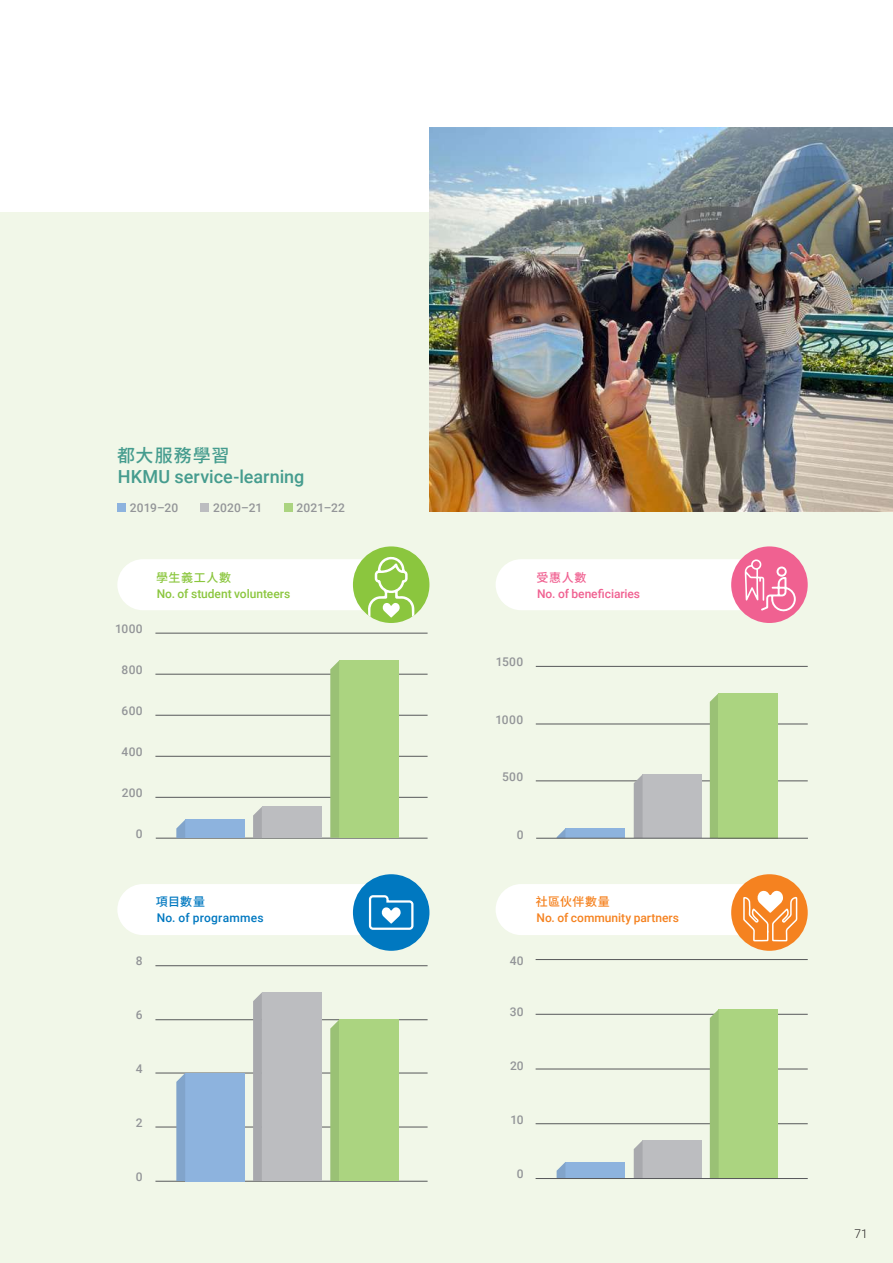
<style>
.page{position:relative;width:893px;height:1263px;background:#fff}
.page>*{position:absolute;margin:0;border:0;box-sizing:border-box;transform-origin:0 0}
.t1{font:500 18px "Roboto";color:#459c8e}
.t2{font:500 18px "Noto Sans HK";letter-spacing:.055em;color:#459c8e}
.t3{font:500 12px "Roboto";letter-spacing:.02em;color:#939598}
.t4{font:500 12px "Roboto";color:#8bc63e}
.t5{font:500 12px "Roboto";color:#f58220}
.t6{font:500 12px "Roboto";letter-spacing:-.005em;color:#f06191}
.t7{font:500 12px "Roboto";letter-spacing:.02em;color:#0078c0}
.t8{font:500 12px "Noto Sans HK";letter-spacing:.055em;color:#8bc63e}
.t9{font:500 12px "Noto Sans HK";letter-spacing:.035em;color:#f58220}
.t10{font:500 12px "Noto Sans HK";color:#0078c0}
.t11{font:500 12px "Noto Sans HK";color:#f06191}
.t12{font:300 12px "Roboto";color:#231f20}
</style>
<div class="page">
<div style="left:0;top:213px;width:893px;height:1050px;background:#f1f7e8"></div>
<img style="left:429px;top:128px;width:464px;height:384px">
<hr style="left:155px;top:965px;width:273px;height:1px;background:#57585a">
<hr style="left:155px;top:1019px;width:273px;height:1px;background:#57585a">
<hr style="left:155px;top:1073px;width:273px;height:1px;background:#57585a">
<hr style="left:155px;top:1127px;width:273px;height:1px;background:#57585a">
<hr style="left:536px;top:959px;width:272px;height:1px;background:#57585a">
<hr style="left:536px;top:1014px;width:272px;height:1px;background:#57585a">
<hr style="left:536px;top:1069px;width:272px;height:1px;background:#57585a">
<hr style="left:536px;top:1123px;width:272px;height:1px;background:#57585a">
<div style="left:565px;top:1162px;width:60px;height:16px;background:#8db3de"></div>
<div style="left:643px;top:1140px;width:59px;height:38px;background:#bcbdc0"></div>
<div style="left:719px;top:1009px;width:59px;height:169px;background:#abd480"></div>
<div style="left:710px;top:1009px;width:9px;height:169px;background:#9ac175"></div>
<svg style="left:634px;top:1140px;width:9px;height:38px"></svg>
<svg style="left:557px;top:1162px;width:8px;height:16px"></svg>
<hr style="left:155px;top:1181px;width:273px;height:1px;background:#57585a">
<svg style="left:330px;top:1020px;width:9px;height:161px"></svg>
<div style="left:185px;top:1073px;width:60px;height:108px;background:#8db3de"></div>
<div style="left:262px;top:992px;width:59px;height:189px;background:#bcbdc0"></div>
<div style="left:339px;top:1020px;width:60px;height:161px;background:#abd480"></div>
<div style="left:253px;top:992px;width:9px;height:189px;background:#a8a9ad"></div>
<svg style="left:176px;top:1073px;width:9px;height:108px"></svg>
<hr style="left:155px;top:633px;width:273px;height:1px;background:#57585a">
<hr style="left:155px;top:674px;width:273px;height:1px;background:#57585a">
<hr style="left:155px;top:715px;width:273px;height:1px;background:#57585a">
<hr style="left:155px;top:756px;width:273px;height:1px;background:#57585a">
<hr style="left:155px;top:797px;width:273px;height:1px;background:#57585a">
<hr style="left:536px;top:666px;width:272px;height:1px;background:#57585a">
<hr style="left:156px;top:838px;width:272px;height:1px;background:#57585a">
<div style="left:185px;top:820px;width:60px;height:18px;background:#8db3de"></div>
<div style="left:262px;top:807px;width:59px;height:31px;background:#bcbdc0"></div>
<div style="left:339px;top:660px;width:60px;height:178px;background:#abd480"></div>
<svg style="left:330px;top:661px;width:9px;height:177px;background:#9ec37b"></svg>
<svg style="left:253px;top:807px;width:9px;height:31px"></svg>
<svg style="left:176px;top:820px;width:9px;height:18px"></svg>
<hr style="left:536px;top:1178px;width:272px;height:1px;background:#57585a">
<div style="left:117px;top:503px;width:9px;height:8px;background:#8db3de"></div>
<div style="left:201px;top:503px;width:8px;height:9px;background:#bcbdc0"></div>
<div style="left:284px;top:503px;width:8px;height:9px;background:#abd480"></div>
<div style="left:353px;top:874px;width:76px;height:77px;background:#0078c0;border-radius:50%"></div>
<div style="left:731px;top:546px;width:77px;height:77px;background:#f06191;border-radius:50%"></div>
<div style="left:731px;top:874px;width:77px;height:77px;background:#f58220;border-radius:50%"></div>
<svg style="left:496px;top:559px;width:312px;height:54px"></svg>
<svg style="left:117px;top:884px;width:312px;height:51px"></svg>
<div style="left:353px;top:546px;width:76px;height:77px;background:#8bc63e;border-radius:50%"></div>
<svg style="left:117px;top:554px;width:312px;height:69px"></svg>
<svg style="left:496px;top:693px;width:312px;height:250px"></svg>
<h1 class="t2" style="left:117px;top:446px;width:114px">都大服務學習</h1>
<h1 class="t1" style="left:118px;top:464px;width:188px">HKMU service-learning</h1>
<p class="t3" style="left:130px;top:499px;width:50px">2019–20</p>
<p class="t3" style="left:213px;top:499px;width:51px">2020–21</p>
<p class="t3" style="left:297px;top:499px;width:50px">2021–22</p>
<p class="t8" style="left:156px;top:570px;width:77px">學生義工人數</p>
<p class="t4" style="left:157px;top:585px;width:135px">No. of student volunteers</p>
<p class="t11" style="left:536px;top:570px;width:51px">受惠人數</p>
<p class="t6" style="left:537px;top:585px;width:105px">No. of beneficiaries</p>
<p class="t3" style="left:115px;top:620px;width:29px">1000</p>
<p class="t3" style="left:122px;top:661px;width:23px">800</p>
<p class="t3" style="left:122px;top:702px;width:23px">600</p>
<p class="t3" style="left:122px;top:743px;width:23px">400</p>
<p class="t3" style="left:122px;top:784px;width:22px">200</p>
<p class="t3" style="left:136px;top:825px;width:8px">0</p>
<p class="t3" style="left:496px;top:653px;width:29px">1500</p>
<p class="t3" style="left:495px;top:711px;width:29px">1000</p>
<p class="t3" style="left:502px;top:768px;width:23px">500</p>
<p class="t3" style="left:517px;top:826px;width:8px">0</p>
<p class="t10" style="left:156px;top:895px;width:51px">項目數量</p>
<p class="t7" style="left:157px;top:909px;width:108px">No. of programmes</p>
<p class="t9" style="left:536px;top:895px;width:76px">社區伙伴數量</p>
<p class="t5" style="left:537px;top:909px;width:144px">No. of community partners</p>
<p class="t3" style="left:136px;top:952px;width:8px">8</p>
<p class="t3" style="left:510px;top:952px;width:15px">40</p>
<p class="t3" style="left:136px;top:1006px;width:8px">6</p>
<p class="t3" style="left:510px;top:1003px;width:15px">30</p>
<p class="t3" style="left:136px;top:1060px;width:8px">4</p>
<p class="t3" style="left:510px;top:1057px;width:15px">20</p>
<p class="t3" style="left:136px;top:1114px;width:8px">2</p>
<p class="t3" style="left:510px;top:1111px;width:15px">10</p>
<p class="t3" style="left:136px;top:1168px;width:8px">0</p>
<p class="t3" style="left:517px;top:1165px;width:8px">0</p>
<p class="t12" style="left:854px;top:1225px;width:15px">71</p>
</div>
